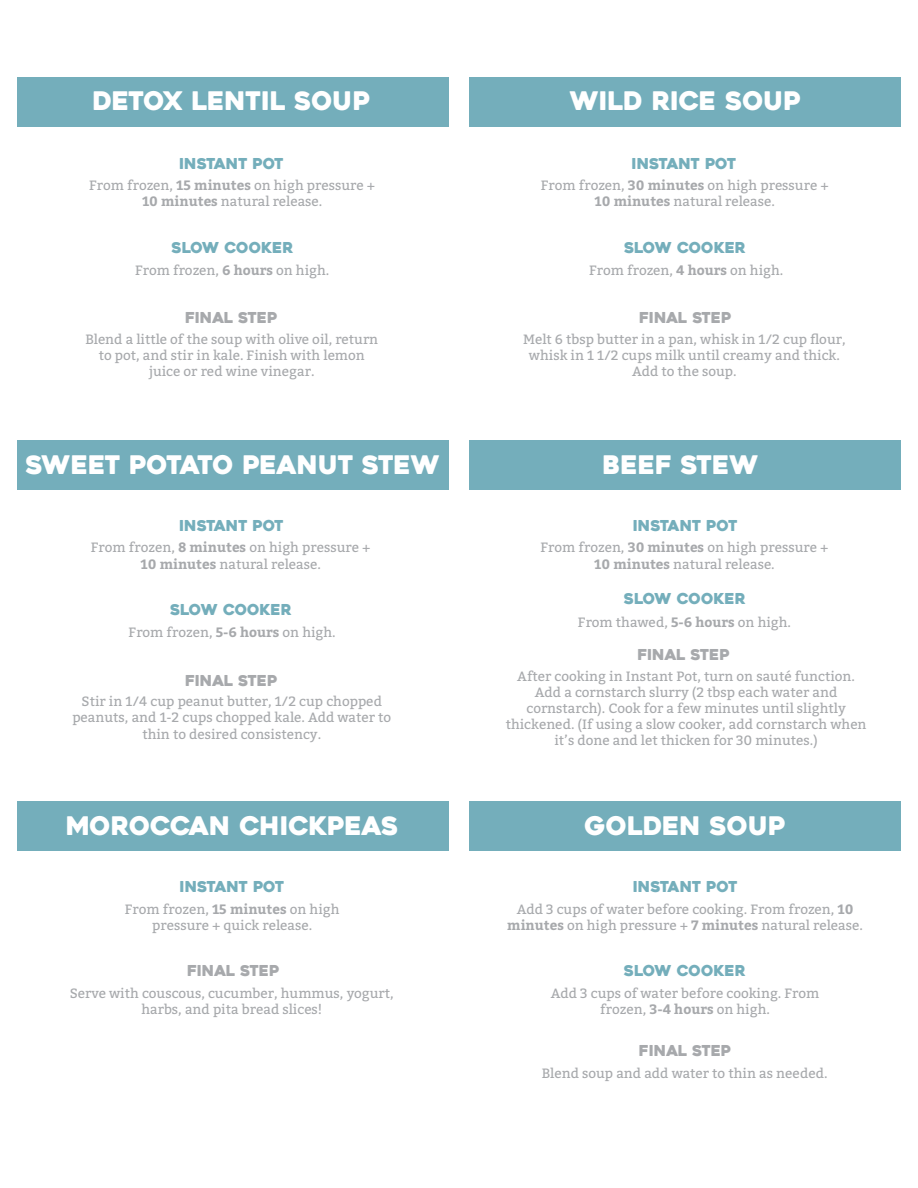
<style>
.page{position:relative;width:918px;height:1188px;background:#fff}
.page>*{position:absolute;margin:0;border:0;box-sizing:border-box;transform-origin:0 0}
.t1{font:25.5px "Heavitas";color:#fff}
.t2{font:15px "Heavitas";color:#74aebb}
.t3{font:15px "Heavitas";color:#a7a9ac}
.t4{font:13.5px/16.2px "Bitter";color:#a7a9ac;text-align:center}
.s1{font-weight:700}
</style>
<div class="page">
<div style="left:470px;top:78px;width:431px;height:49px;background:#74aebb"></div>
<div style="left:17px;top:78px;width:432px;height:49px;background:#74aebb"></div>
<div style="left:17px;top:440px;width:432px;height:49px;background:#74aebb"></div>
<div style="left:469px;top:440px;width:432px;height:49px;background:#74aebb"></div>
<div style="left:18px;top:801px;width:431px;height:49px;background:#74aebb"></div>
<div style="left:469px;top:801px;width:432px;height:49px;background:#74aebb"></div>
<div style="left:16px;top:53px;width:434px;height:362px;border:2px solid #404040;border-radius:21px"></div>
<div style="left:468px;top:53px;width:434px;height:362px;border:2px solid #404040;border-radius:21px"></div>
<div style="left:16px;top:413px;width:434px;height:362px;border:2px solid #404040;border-radius:21px"></div>
<div style="left:468px;top:413px;width:434px;height:362px;border:2px solid #404040;border-radius:21px"></div>
<div style="left:16px;top:773px;width:434px;height:362px;border:2px solid #404040;border-radius:21px"></div>
<div style="left:468px;top:773px;width:434px;height:362px;border:2px solid #404040;border-radius:21px"></div>
<h1 class="t1" style="left:92px;top:85px;width:279px">DETOX LENTIL SOUP</h1>
<h1 class="t1" style="left:570px;top:85px;width:233px">WILD RICE SOUP</h1>
<p class="t2" style="left:179px;top:154px;width:106px">INSTANT POT</p>
<p class="t4" style="left:89px;top:177px;width:288px">From frozen, <span class="s1">15 minutes</span> on high pressure +<br><span class="s1">10 minutes</span> natural release.</p>
<p class="t2" style="left:632px;top:154px;width:106px">INSTANT POT</p>
<p class="t4" style="left:541px;top:177px;width:289px">From frozen, <span class="s1">30 minutes</span> on high pressure +<br><span class="s1">10 minutes</span> natural release.</p>
<p class="t2" style="left:172px;top:238px;width:123px">SLOW COOKER</p>
<p class="t4" style="left:135px;top:262px;width:196px">From frozen, <span class="s1">6 hours</span> on high.</p>
<p class="t3" style="left:185px;top:309px;width:94px">FINAL STEP</p>
<p class="t2" style="left:624px;top:238px;width:123px">SLOW COOKER</p>
<p class="t4" style="left:589px;top:262px;width:196px">From frozen, <span class="s1">4 hours</span> on high.</p>
<p class="t3" style="left:639px;top:309px;width:94px">FINAL STEP</p>
<p class="t4" style="left:85px;top:331px;width:294px">Blend a little of the soup with olive oil, return to pot, and stir in kale. Finish with lemon juice or red wine vinegar.</p>
<p class="t4" style="left:523px;top:331px;width:324px">Melt 6 tbsp butter in a pan, whisk in 1/2 cup flour, whisk in 1 1/2 cups milk until creamy and thick.<br>Add to the soup.</p>
<h1 class="t1" style="left:26px;top:449px;width:416px">SWEET POTATO PEANUT STEW</h1>
<h1 class="t1" style="left:603px;top:449px;width:158px">BEEF STEW</h1>
<p class="t2" style="left:179px;top:517px;width:106px">INSTANT POT</p>
<p class="t4" style="left:91px;top:539px;width:281px">From frozen, <span class="s1">8 minutes</span> on high pressure +<br><span class="s1">10 minutes</span> natural release.</p>
<p class="t2" style="left:633px;top:516px;width:106px">INSTANT POT</p>
<p class="t4" style="left:541px;top:539px;width:289px">From frozen, <span class="s1">30 minutes</span> on high pressure +<br><span class="s1">10 minutes</span> natural release.</p>
<p class="t2" style="left:170px;top:600px;width:123px">SLOW COOKER</p>
<p class="t4" style="left:129px;top:624px;width:209px">From frozen, <span class="s1">5-6 hours</span> on high.</p>
<p class="t3" style="left:185px;top:671px;width:94px">FINAL STEP</p>
<p class="t4" style="left:72px;top:693px;width:320px">Stir in 1/4 cup peanut butter, 1/2 cup chopped peanuts, and 1-2 cups chopped kale. Add water to thin to desired consistency.</p>
<p class="t2" style="left:624px;top:590px;width:123px">SLOW COOKER</p>
<p class="t4" style="left:578px;top:613px;width:215px">From thawed, <span class="s1">5-6 hours</span> on high.</p>
<p class="t3" style="left:637px;top:645px;width:94px">FINAL STEP</p>
<p class="t4" style="left:506px;top:667px;width:362px">After cooking in Instant Pot, turn on sauté function.<br>Add a cornstarch slurry (2 tbsp each water and cornstarch). Cook for a few minutes until slightly thickened. (If using a slow cooker, add cornstarch when it’s done and let thicken for 30 minutes.)</p>
<h1 class="t1" style="left:66px;top:810px;width:334px">MOROCCAN CHICKPEAS</h1>
<h1 class="t1" style="left:585px;top:810px;width:202px">GOLDEN SOUP</h1>
<p class="t2" style="left:180px;top:878px;width:106px">INSTANT POT</p>
<p class="t2" style="left:633px;top:878px;width:106px">INSTANT POT</p>
<p class="t4" style="left:125px;top:901px;width:216px">From frozen, <span class="s1">15 minutes</span> on high pressure + quick release.</p>
<p class="t4" style="left:507px;top:900px;width:357px">Add 3 cups of water before cooking. From frozen, <span class="s1">10 minutes</span> on high pressure + <span class="s1">7 minutes</span> natural release.</p>
<p class="t3" style="left:187px;top:962px;width:94px">FINAL STEP</p>
<p class="t2" style="left:624px;top:962px;width:123px">SLOW COOKER</p>
<p class="t4" style="left:70px;top:985px;width:325px">Serve with couscous, cucumber, hummus, yogurt, harbs, and pita bread slices!</p>
<p class="t4" style="left:551px;top:985px;width:270px">Add 3 cups of water before cooking. From frozen, <span class="s1">3-4 hours</span> on high.</p>
<p class="t3" style="left:639px;top:1041px;width:94px">FINAL STEP</p>
<p class="t4" style="left:542px;top:1065px;width:287px">Blend soup and add water to thin as needed.</p>
</div>
